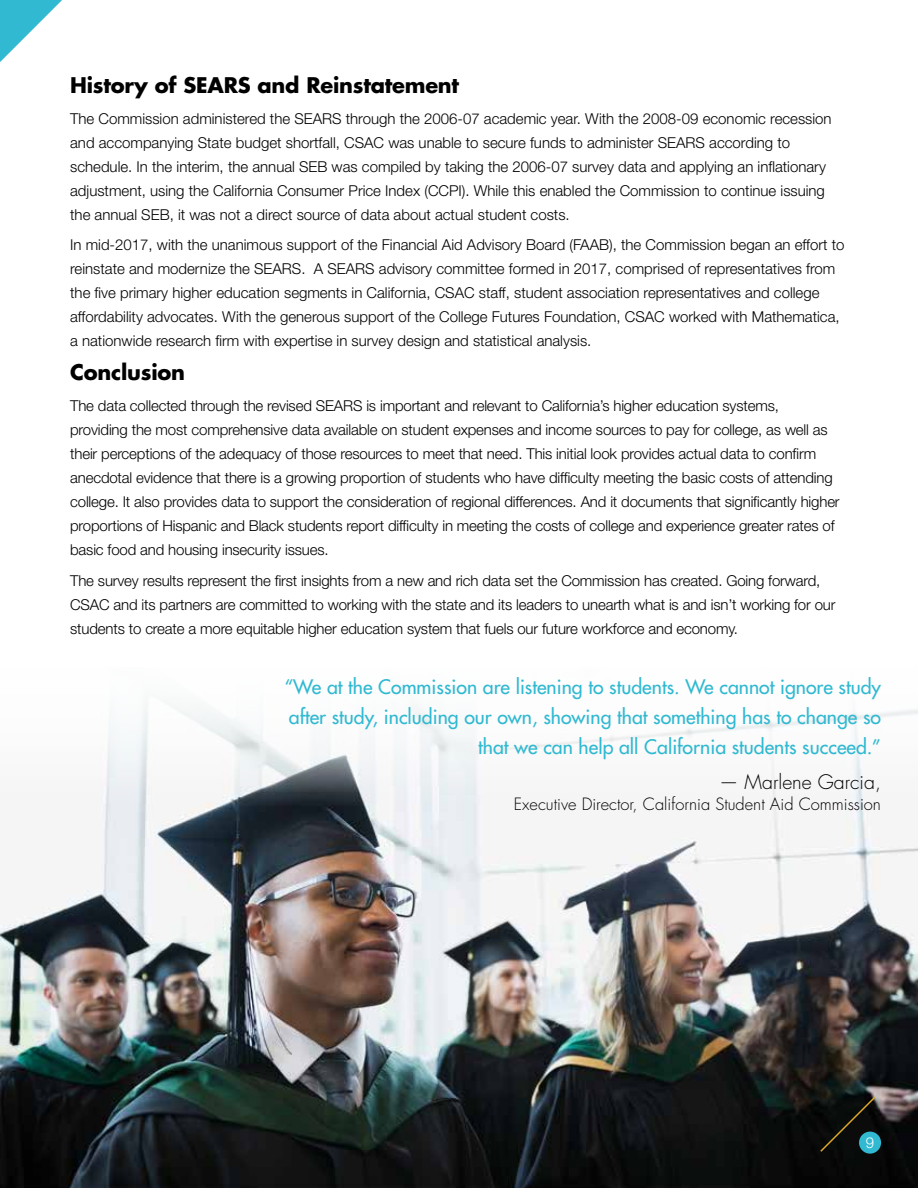
<style>
.page{position:relative;width:918px;height:1188px;background:#fff}
.page>*{position:absolute;margin:0;border:0;box-sizing:border-box;transform-origin:0 0}
.t1{font:700 21px "Futura Std";letter-spacing:-.01em;color:#000}
.t2{font:500 19.5px/30px "Futura Std";color:#30b9d1;text-align:right}
.t3{font:300 19.5px "Futura Std";color:#000}
.t4{font:300 16.5px "Futura Std";color:#000}
.t5{font:300 15px/24px "Helvetica Neue LT Std";letter-spacing:-.01em;color:#000}
.t6{font:300 15px "Helvetica Neue LT Std";color:#fff}
</style>
<div class="page">
<svg style="left:0;top:0;width:62px;height:62px"></svg>
<img style="left:0;top:806px;width:918px;height:382px">
<svg style="left:100px;top:792px;width:764px;height:14px;fill:#f5f5f5"></svg>
<div style="left:859px;top:1132px;width:22px;height:22px;background:#30b9d1;border-radius:50%"></div>
<svg style="left:819px;top:1095px;width:58px;height:58px;background:#152220"></svg>
<h1 class="t1" style="left:70px;top:71px;width:390px">History of SEARS and Reinstatement</h1>
<p class="t5" style="left:70px;top:106px;width:763px">The Commission administered the SEARS through the 2006-07 academic year. With the 2008-09 economic recession and accompanying State budget shortfall, CSAC was unable to secure funds to administer SEARS according to schedule. In the interim, the annual SEB was compiled by taking the 2006-07 survey data and applying an inflationary adjustment, using the California Consumer Price Index (CCPI). While this enabled the Commission to continue issuing the annual SEB, it was not a direct source of data about actual student costs.</p>
<p class="t5" style="left:70px;top:233px;width:776px">In mid-2017, with the unanimous support of the Financial Aid Advisory Board (FAAB), the Commission began an effort to reinstate and modernize the SEARS. A SEARS advisory committee formed in 2017, comprised of representatives from the five primary higher education segments in California, CSAC staff, student association representatives and college affordability advocates. With the generous support of the College Futures Foundation, CSAC worked with Mathematica, a nationwide research firm with expertise in survey design and statistical analysis.</p>
<h1 class="t1" style="left:70px;top:358px;width:116px">Conclusion</h1>
<p class="t5" style="left:70px;top:393px;width:771px">The data collected through the revised SEARS is important and relevant to California’s higher education systems, providing the most comprehensive data available on student expenses and income sources to pay for college, as well as their perceptions of the adequacy of those resources to meet that need. This initial look provides actual data to confirm anecdotal evidence that there is a growing proportion of students who have difficulty meeting the basic costs of attending college. It also provides data to support the consideration of regional differences. And it documents that significantly higher proportions of Hispanic and Black students report difficulty in meeting the costs of college and experience greater rates of basic food and housing insecurity issues.</p>
<p class="t5" style="left:70px;top:568px;width:767px">The survey results represent the first insights from a new and rich data set the Commission has created. Going forward,<br>CSAC and its partners are committed to working with the state and its leaders to unearth what is and isn’t working for our students to create a more equitable higher education system that fuels our future workforce and economy.</p>
<h2 class="t2" style="left:285px;top:672px;width:598px">“We at the Commission are listening to students. We cannot ignore study after study, including our own, showing that something has to change so that we can help all California students succeed.”</h2>
<h2 class="t3" style="left:719px;top:770px;width:163px">— Marlene Garcia,</h2>
<p class="t4" style="left:514px;top:794px;width:369px">Executive Director, California Student Aid Commission</p>
<p class="t6" style="left:866px;top:1133px;width:10px">9</p>
</div>
